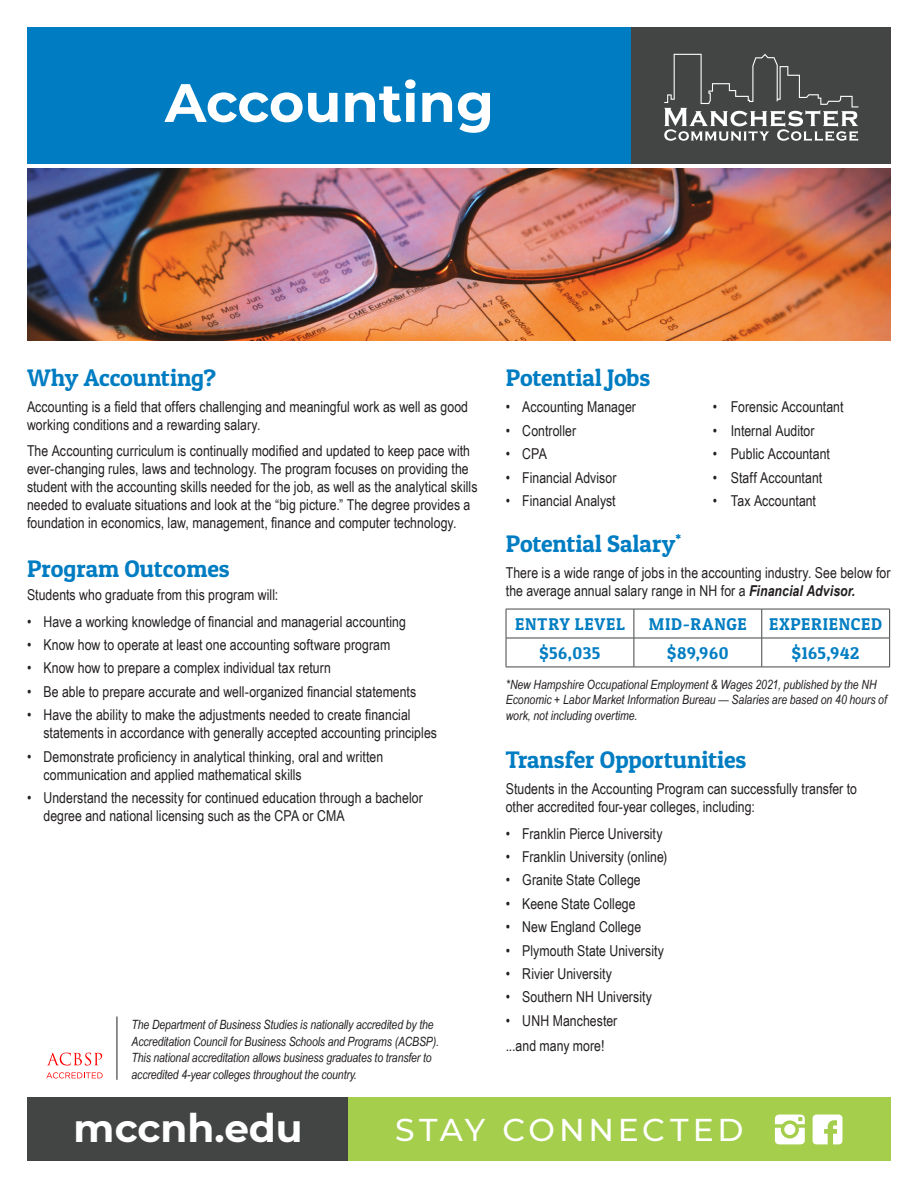
<style>
.page{position:relative;width:918px;height:1188px;background:#fff}
.page>*{position:absolute;margin:0;border:0;box-sizing:border-box;transform-origin:0 0}
.t1{font:700 54px "Montserrat";color:#fff}
.t2{font:700 39px "Montserrat";color:#fff}
.t3{font:500 31.5px "Montserrat";letter-spacing:.12em;color:#fff}
.t4{font:24px "Patua One";color:#007dc2}
.t5{font:17.1px "Patua One";letter-spacing:.04em;color:#007dc2}
.t6{font:15px/18px "Arial Narrow";letter-spacing:.005em;color:#231f20}
.t7{font:italic 12.75px/16.5px "Arial Narrow";letter-spacing:-.01em;color:#231f20}
.s1{font-weight:700;font-style:italic}
</style>
<div class="page">
<img style="left:27px;top:168px;width:864px;height:173px">
<div style="left:27px;top:27px;width:605px;height:139px;background:#007dc2"></div>
<div style="left:632px;top:27px;width:259px;height:139px;background:#434545"></div>
<svg style="left:664px;top:54px;width:194px;height:87px"></svg>
<hr style="left:506px;top:609px;width:128px;height:1px;background:#434545">
<hr style="left:634px;top:609px;width:128px;height:1px;background:#434545">
<hr style="left:762px;top:609px;width:128px;height:1px;background:#434545">
<svg style="left:506px;top:609px;width:1px;height:58px"></svg>
<hr style="left:506px;top:638px;width:128px;height:1px;background:#434545">
<hr style="left:634px;top:638px;width:128px;height:1px;background:#434545">
<hr style="left:762px;top:638px;width:128px;height:1px;background:#434545">
<svg style="left:634px;top:609px;width:1px;height:58px"></svg>
<svg style="left:762px;top:609px;width:1px;height:58px"></svg>
<svg style="left:889px;top:609px;width:1px;height:58px"></svg>
<hr style="left:506px;top:667px;width:128px;height:1px;background:#434545">
<hr style="left:634px;top:667px;width:128px;height:1px;background:#434545">
<hr style="left:762px;top:667px;width:128px;height:1px;background:#434545">
<hr style="left:27px;top:164px;width:864px;height:4px;background:#fff">
<svg style="left:47px;top:1052px;width:55px;height:14px"></svg>
<svg style="left:46px;top:1072px;width:57px;height:6px"></svg>
<hr style="left:117px;top:1017px;width:1px;height:63px;background:#231f20">
<div style="left:27px;top:1098px;width:322px;height:63px;background:#434545"></div>
<div style="left:349px;top:1098px;width:542px;height:63px;background:#a4ce4c"></div>
<svg style="left:775px;top:1115px;width:30px;height:29px"></svg>
<svg style="left:813px;top:1115px;width:29px;height:29px"></svg>
<h1 class="t1" style="left:165px;top:79px;width:331px">Accounting</h1>
<h3 class="t4" style="left:27px;top:365px;width:191px">Why Accounting?</h3>
<p class="t6" style="left:27px;top:397px;width:443px">Accounting is a field that offers challenging and meaningful work as well as good working conditions and a rewarding salary.</p>
<p class="t6" style="left:27px;top:442px;width:452px">The Accounting curriculum is continually modified and updated to keep pace with ever-changing rules, laws and technology. The program focuses on providing the student with the accounting skills needed for the job, as well as the analytical skills needed to evaluate situations and look at the “big picture.” The degree provides a foundation in economics, law, management, finance and computer technology.</p>
<h3 class="t4" style="left:27px;top:556px;width:204px">Program Outcomes</h3>
<p class="t6" style="left:27px;top:586px;width:253px">Students who graduate from this program will:</p>
<p class="t6" style="left:27px;top:612px;width:380px">• Have a working knowledge of financial and managerial accounting</p>
<p class="t6" style="left:27px;top:636px;width:365px">• Know how to operate at least one accounting software program</p>
<p class="t6" style="left:27px;top:659px;width:305px">• Know how to prepare a complex individual tax return</p>
<p class="t6" style="left:27px;top:683px;width:391px">• Be able to prepare accurate and well-organized financial statements</p>
<p class="t6" style="left:44px;top:706px;width:395px;text-indent:-16px">• Have the ability to make the adjustments needed to create financial statements in accordance with generally accepted accounting principles</p>
<p class="t6" style="left:44px;top:747px;width:341px;text-indent:-16px">• Demonstrate proficiency in analytical thinking, oral and written communication and applied mathematical skills</p>
<p class="t6" style="left:43px;top:789px;width:381px;text-indent:-16px">• Understand the necessity for continued education through a bachelor degree and national licensing such as the CPA or CMA</p>
<h3 class="t4" style="left:506px;top:365px;width:146px">Potential Jobs</h3>
<p class="t6" style="left:506px;top:398px;width:132px">• Accounting Manager</p>
<p class="t6" style="left:713px;top:397px;width:132px">• Forensic Accountant</p>
<p class="t6" style="left:506px;top:422px;width:72px">• Controller</p>
<p class="t6" style="left:713px;top:421px;width:103px">• Internal Auditor</p>
<p class="t6" style="left:506px;top:445px;width:43px">• CPA</p>
<p class="t6" style="left:713px;top:444px;width:119px">• Public Accountant</p>
<p class="t6" style="left:506px;top:468px;width:112px">• Financial Advisor</p>
<p class="t6" style="left:713px;top:468px;width:111px">• Staff Accountant</p>
<p class="t6" style="left:506px;top:492px;width:111px">• Financial Analyst</p>
<p class="t6" style="left:713px;top:491px;width:105px">• Tax Accountant</p>
<h3 class="t4" style="left:506px;top:531px;width:177px">Potential Salary<sup>*</sup></h3>
<p class="t6" style="left:506px;top:563px;width:386px">There is a wide range of jobs in the accounting industry. See below for the average annual salary range in NH for a <span class="s1">Financial Advisor.</span></p>
<p class="t5" style="left:515px;top:615px;width:111px">ENTRY LEVEL</p>
<p class="t5" style="left:649px;top:615px;width:99px">MID-RANGE</p>
<p class="t5" style="left:769px;top:615px;width:114px">EXPERIENCED</p>
<p class="t5" style="left:539px;top:644px;width:63px">$56,035</p>
<p class="t5" style="left:667px;top:644px;width:63px">$89,960</p>
<p class="t5" style="left:792px;top:644px;width:69px">$165,942</p>
<p class="t7" style="left:506px;top:678px;width:383px;line-height:15.3px">*New Hampshire Occupational Employment &amp; Wages 2021, published by the NH<br>Economic + Labor Market Information Bureau — Salaries are based on 40 hours of work, not including overtime.</p>
<h3 class="t4" style="left:506px;top:748px;width:242px">Transfer Opportunities</h3>
<p class="t6" style="left:506px;top:780px;width:353px">Students in the Accounting Program can successfully transfer to other accredited four-year colleges, including:</p>
<p class="t6" style="left:506px;top:824px;width:158px">• Franklin Pierce University</p>
<p class="t6" style="left:506px;top:848px;width:163px">• Franklin University (online)</p>
<p class="t6" style="left:506px;top:871px;width:136px">• Granite State College</p>
<p class="t6" style="left:506px;top:895px;width:131px">• Keene State College</p>
<p class="t6" style="left:506px;top:918px;width:137px">• New England College</p>
<p class="t6" style="left:506px;top:941px;width:160px">• Plymouth State University</p>
<p class="t6" style="left:506px;top:965px;width:108px">• Rivier University</p>
<p class="t6" style="left:506px;top:988px;width:148px">• Southern NH University</p>
<p class="t6" style="left:506px;top:1008px;width:113px;line-height:24.9px">• UNH Manchester ...and many more!</p>
<p class="t7" style="left:132px;top:1018px;width:309px">The Department of Business Studies is nationally accredited by the Accreditation Council for Business Schools and Programs (ACBSP).<br>This national accreditation allows business graduates to transfer to accredited 4-year colleges throughout the country.</p>
<h2 class="t2" style="left:74px;top:1111px;width:231px">mccnh.edu</h2>
<h3 class="t3" style="left:395px;top:1112px;width:350px">STAY CONNECTED</h3>
</div>
